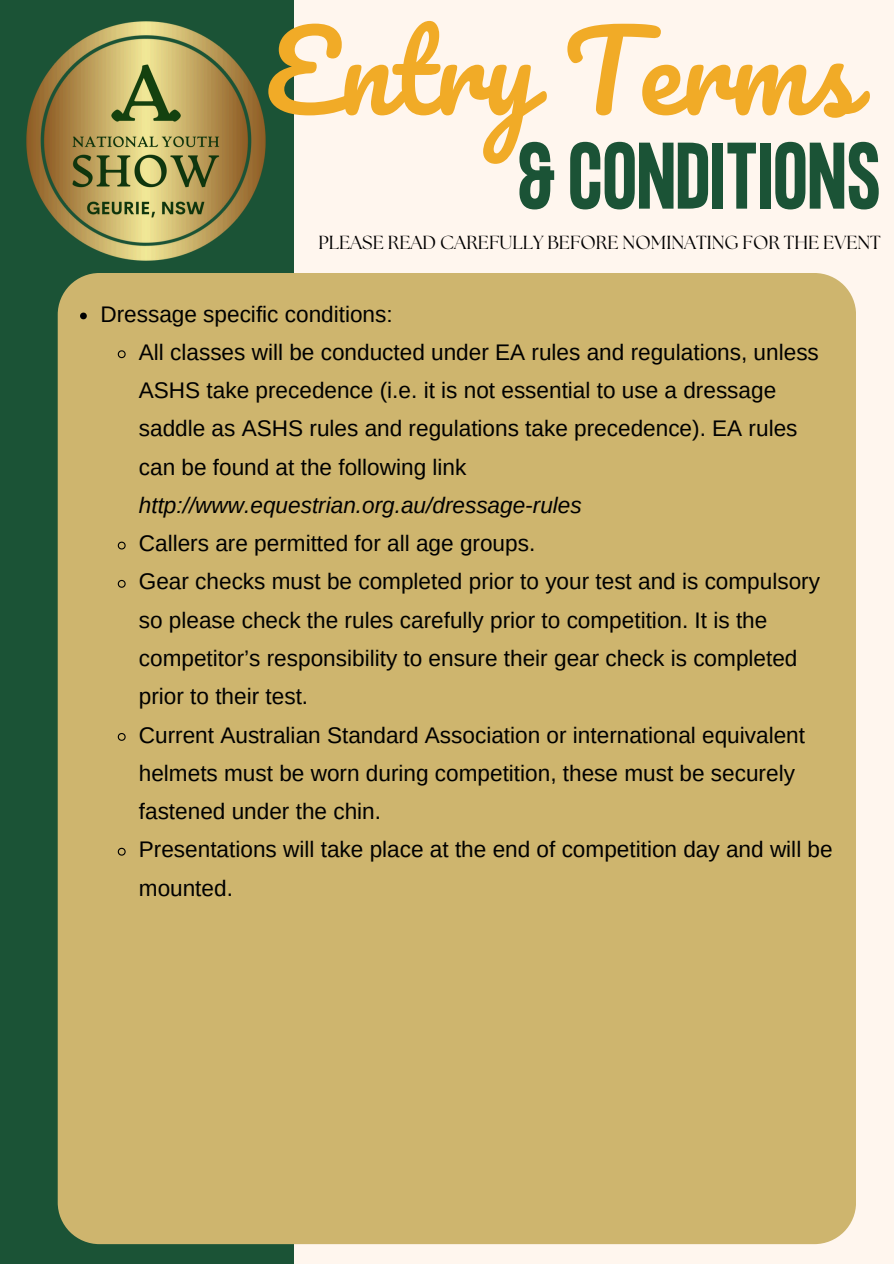
<style>
.page{position:relative;width:894px;height:1264px;background:#fff}
.page>*{position:absolute;margin:0;border:0;box-sizing:border-box;transform-origin:0 0}
.t1{font:107.55px "Pacifico";color:#f1ab27}
.t2{font:700 82.5px "Formula Condensed";color:#1b5336}
.t3{font:22.5px/38.2px "Arimo";color:#000}
.t4{font:18.9px "The Seasons";color:#000}
.s1{font-style:italic}
</style>
<div class="page">
<div style="left:0;top:0;width:893px;height:1263px;background:#fff6ee"></div>
<div style="left:0;top:0;width:293px;height:1263px;background:#1b5336"></div>
<img style="left:26px;top:21px;width:240px;height:240px">
<div style="left:58px;top:273px;width:797px;height:971px;background:#ceb56e"></div>
<svg style="left:80px;top:312px;width:7px;height:7px"></svg>
<svg style="left:117px;top:349px;width:9px;height:10px"></svg>
<svg style="left:117px;top:541px;width:9px;height:9px"></svg>
<svg style="left:117px;top:579px;width:9px;height:9px"></svg>
<svg style="left:117px;top:732px;width:9px;height:9px"></svg>
<svg style="left:117px;top:847px;width:9px;height:9px"></svg>
<h2 class="t1" style="left:265px;top:15px;width:592px">Entry Terms</h2>
<h1 class="t2" style="left:518px;top:134px;width:364px">&amp; CONDITIONS</h1>
<p class="t4" style="left:318px;top:234px;width:564px">PLEASE READ CAREFULLY BEFORE NOMINATING FOR THE EVENT</p>
<p class="t3" style="left:100px;top:294px;width:294px">Dressage specific conditions:</p>
<p class="t3" style="left:139px;top:333px;width:681px">All classes will be conducted under EA rules and regulations, unless ASHS take precedence (i.e. it is not essential to use a dressage saddle as ASHS rules and regulations take precedence). EA rules can be found at the following link <span class="s1">http://www.equestrian.org.au/dressage-rules</span></p>
<p class="t3" style="left:139px;top:524px;width:398px">Callers are permitted for all age groups.</p>
<p class="t3" style="left:139px;top:562px;width:682px">Gear checks must be completed prior to your test and is compulsory so please check the rules carefully prior to competition. It is the competitor’s responsibility to ensure their gear check is completed prior to their test.</p>
<p class="t3" style="left:139px;top:715px;width:667px">Current Australian Standard Association or international equivalent helmets must be worn during competition, these must be securely fastened under the chin.</p>
<p class="t3" style="left:139px;top:830px;width:695px">Presentations will take place at the end of competition day and will be mounted.</p>
</div>
